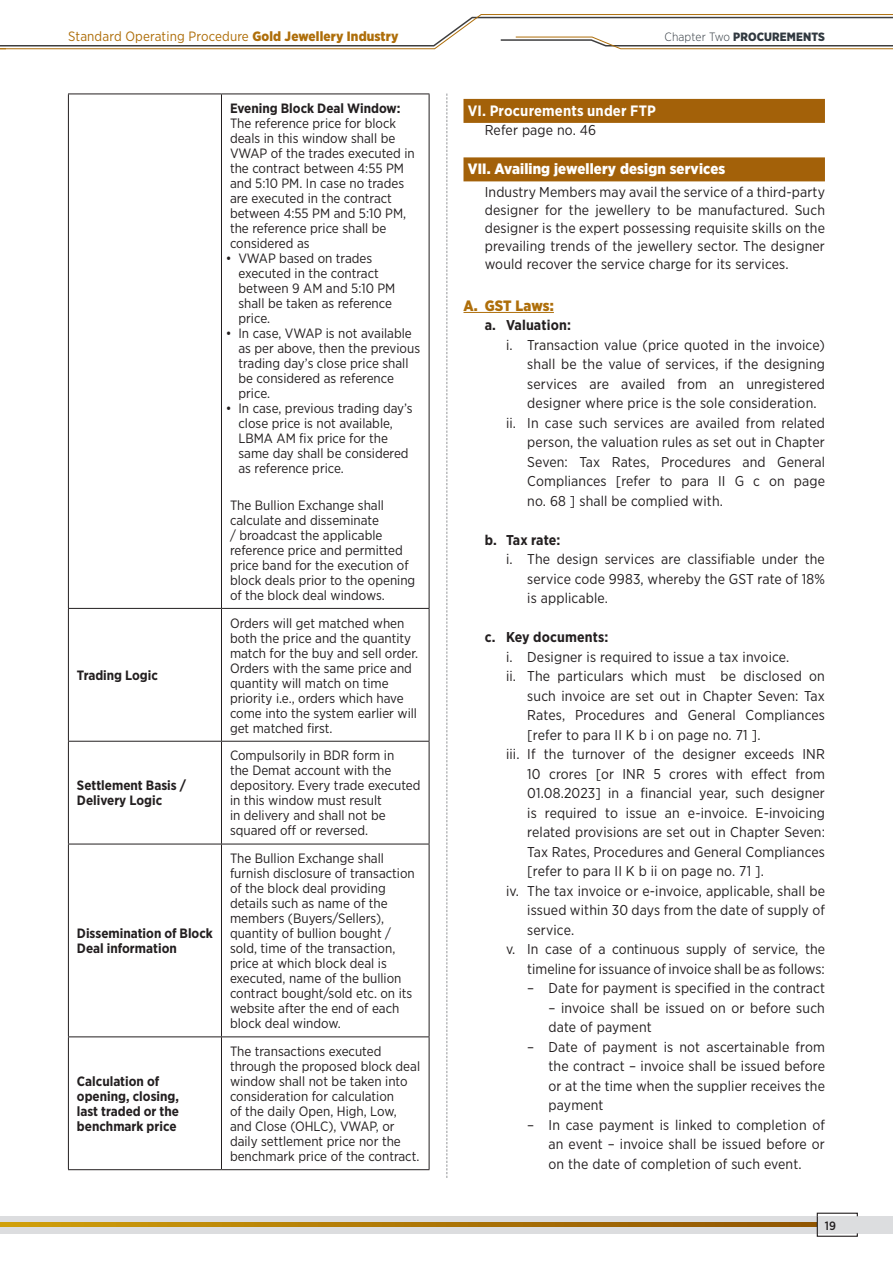
<style>
.page{position:relative;width:893px;height:1263px;background:#fff}
.page>*{position:absolute;margin:0;border:0;box-sizing:border-box;transform-origin:0 0}
.t1{font:900 15px "Gotham Narrow";letter-spacing:.01em;color:#fff}
.t2{font:700 15px "Gotham Narrow";letter-spacing:.01em;color:#fff}
.t3{font:900 15px "Gotham Narrow";color:#ae6e0a}
.t4{font:14.25px/19.5px "Gotham Narrow";letter-spacing:.01em;color:#231f20;text-align:justify}
.t5{font:700 14.25px "Gotham Narrow";letter-spacing:.01em;color:#231f20}
.t6{font:13.5px/15px "Gotham Narrow";color:#231f20}
.t7{font:700 13.5px/15px "Gotham Narrow";color:#231f20}
.t8{font:13.5px "Gotham Narrow";letter-spacing:.01em;color:#ae6e0a}
.t9{font:900 12px "Gotham Narrow";letter-spacing:.01em;color:#313940}
.t10{font:500 12px "Gotham Narrow";color:#231f20}
.s1{font-weight:900}
.s2{font-weight:300}
</style>
<div class="page">
<div style="left:0;top:1216px;width:893px;height:17px;background:#dcdddf"></div>
<svg style="left:1px;top:1222px;width:815px;height:5px;background:#af7906"></svg>
<svg style="left:816px;top:1215px;width:42px;height:22px"></svg>
<div style="left:817px;top:1212px;width:41px;height:5px;border:1px solid #231f20"></div>
<svg style="left:0;top:14px;width:893px;height:36px"></svg>
<svg style="left:446px;top:94px;width:1px;height:1084px"></svg>
<hr style="left:68px;top:94px;width:153px;height:1px;background:#231f20">
<hr style="left:68px;top:94px;width:1px;height:514px;background:#231f20">
<hr style="left:221px;top:94px;width:208px;height:1px;background:#231f20">
<hr style="left:221px;top:94px;width:1px;height:514px;background:#231f20">
<hr style="left:429px;top:94px;width:1px;height:514px;background:#231f20">
<hr style="left:68px;top:608px;width:153px;height:1px;background:#231f20">
<hr style="left:68px;top:609px;width:1px;height:132px;background:#231f20">
<hr style="left:221px;top:608px;width:208px;height:1px;background:#231f20">
<hr style="left:221px;top:609px;width:1px;height:132px;background:#231f20">
<hr style="left:429px;top:609px;width:1px;height:132px;background:#231f20">
<hr style="left:68px;top:741px;width:153px;height:1px;background:#231f20">
<hr style="left:68px;top:742px;width:1px;height:102px;background:#231f20">
<hr style="left:221px;top:741px;width:208px;height:1px;background:#231f20">
<hr style="left:221px;top:742px;width:1px;height:102px;background:#231f20">
<hr style="left:429px;top:742px;width:1px;height:102px;background:#231f20">
<hr style="left:68px;top:844px;width:153px;height:1px;background:#231f20">
<hr style="left:68px;top:844px;width:1px;height:192px;background:#231f20">
<hr style="left:221px;top:844px;width:208px;height:1px;background:#231f20">
<hr style="left:221px;top:844px;width:1px;height:192px;background:#231f20">
<hr style="left:429px;top:844px;width:1px;height:192px;background:#231f20">
<hr style="left:68px;top:1036px;width:153px;height:1px;background:#231f20">
<hr style="left:68px;top:1037px;width:1px;height:132px;background:#231f20">
<hr style="left:221px;top:1036px;width:208px;height:1px;background:#231f20">
<hr style="left:221px;top:1037px;width:1px;height:132px;background:#231f20">
<hr style="left:429px;top:1037px;width:1px;height:132px;background:#231f20">
<hr style="left:68px;top:1169px;width:153px;height:1px;background:#231f20">
<hr style="left:221px;top:1169px;width:208px;height:1px;background:#231f20">
<div style="left:463px;top:99px;width:362px;height:24px;background:#a36109"></div>
<div style="left:463px;top:157px;width:362px;height:24px;background:#a36109"></div>
<hr style="left:463px;top:312px;width:91px;height:1px;background:#ae6e0a">
<p class="t8" style="left:68px;top:28px;width:332px">Standard Operating Procedure <span class="s1">Gold Jewellery Industry</span></p>
<p class="t7" style="left:77px;top:668px;width:83px">Trading Logic</p>
<p class="t7" style="left:77px;top:778px;width:111px">Settlement Basis /<br>Delivery Logic</p>
<p class="t7" style="left:77px;top:926px;width:138px">Dissemination of Block<br>Deal information</p>
<p class="t7" style="left:77px;top:1074px;width:104px">Calculation of opening, closing, last traded or the benchmark price</p>
<p class="t7" style="left:230px;top:101px;width:172px">Evening Block Deal Window:</p>
<p class="t6" style="left:230px;top:116px;width:186px">The reference price for block deals in this window shall be<br>VWAP of the trades executed in the contract between 4:55 PM and 5:10 PM. In case no trades are executed in the contract between 4:55 PM and 5:10 PM, the reference price shall be considered as</p>
<p class="t6" style="left:238px;top:251px;width:158px;text-indent:-13px">• VWAP based on trades executed in the contract between 9 AM and 5:10 PM shall be taken as reference price.</p>
<p class="t6" style="left:238px;top:326px;width:183px;text-indent:-13px">• In case, VWAP is not available as per above, then the previous trading day’s close price shall be considered as reference price.</p>
<p class="t6" style="left:238px;top:401px;width:176px;text-indent:-13px">• In case, previous trading day’s close price is not available,<br>LBMA AM fix price for the same day shall be considered as reference price.</p>
<p class="t6" style="left:230px;top:497px;width:187px">The Bullion Exchange shall calculate and disseminate<br>/ broadcast the applicable reference price and permitted price band for the execution of block deals prior to the opening of the block deal windows.</p>
<p class="t6" style="left:230px;top:615px;width:190px">Orders will get matched when both the price and the quantity match for the buy and sell order.<br>Orders with the same price and quantity will match on time priority i.e., orders which have come into the system earlier will get matched first.</p>
<p class="t6" style="left:230px;top:748px;width:192px">Compulsorily in BDR form in<br>the Demat account with the depository. Every trade executed in this window must result<br>in delivery and shall not be squared off or reversed.</p>
<p class="t6" style="left:230px;top:851px;width:186px">The Bullion Exchange shall furnish disclosure of transaction of the block deal providing details such as name of the members (Buyers/Sellers), quantity of bullion bought / sold, time of the transaction, price at which block deal is executed, name of the bullion contract bought/sold etc. on its website after the end of each block deal window.</p>
<p class="t6" style="left:230px;top:1043px;width:192px">The transactions executed through the proposed block deal window shall not be taken into consideration for calculation<br>of the daily Open, High, Low, and Close (OHLC), VWAP, or daily settlement price nor the benchmark price of the contract.</p>
<p class="t9" style="left:664px;top:29px;width:162px"><span class="s2">Chapter Two</span> PROCUREMENTS</p>
<p class="t2" style="left:468px;top:101px;width:190px">VI. Procurements under FTP</p>
<p class="t4" style="left:485px;top:120px;width:113px">Refer page no. 46</p>
<p class="t1" style="left:468px;top:159px;width:259px">VII. Availing jewellery design services</p>
<p class="t4" style="left:485px;top:182px;width:342px;line-height:18px">Industry Members may avail the service of a third-party designer for the jewellery to be manufactured. Such designer is the expert possessing requisite skills on the prevailing trends of the jewellery sector. The designer would recover the service charge for its services.</p>
<p class="t3" style="left:463px;top:296px;width:92px">A. GST Laws:</p>
<p class="t5" style="left:485px;top:316px;width:88px">a. Valuation:</p>
<p class="t4" style="left:506px;top:335px;width:320px">i. Transaction value (price quoted in the invoice)</p>
<p class="t4" style="left:527px;top:354px;width:299px">shall be the value of services, if the designing</p>
<p class="t4" style="left:527px;top:374px;width:299px">services are availed from an unregistered</p>
<p class="t4" style="left:527px;top:393px;width:291px">designer where price is the sole consideration.</p>
<p class="t4" style="left:506px;top:413px;width:320px">ii. In case such services are availed from related</p>
<p class="t4" style="left:527px;top:432px;width:299px">person, the valuation rules as set out in Chapter</p>
<p class="t4" style="left:527px;top:452px;width:299px">Seven: Tax Rates, Procedures and General</p>
<p class="t4" style="left:527px;top:471px;width:299px">Compliances [refer to para II G c on page</p>
<p class="t4" style="left:527px;top:491px;width:197px">no. 68 ] shall be complied with.</p>
<p class="t5" style="left:485px;top:531px;width:77px">b. Tax rate:</p>
<p class="t4" style="left:527px;top:549px;width:299px;text-indent:-21px">i. The design services are classifiable under the service code 9983, whereby the GST rate of 18% is applicable.</p>
<p class="t5" style="left:485px;top:628px;width:125px">c. Key documents:</p>
<p class="t4" style="left:506px;top:647px;width:285px">i. Designer is required to issue a tax invoice.</p>
<p class="t4" style="left:506px;top:666px;width:320px">ii. The particulars which must be disclosed on</p>
<p class="t4" style="left:527px;top:686px;width:299px">such invoice are set out in Chapter Seven: Tax</p>
<p class="t4" style="left:527px;top:705px;width:299px">Rates, Procedures and General Compliances</p>
<p class="t4" style="left:527px;top:725px;width:235px">[refer to para II K b i on page no. 71 ].</p>
<p class="t4" style="left:506px;top:744px;width:320px">iii. If the turnover of the designer exceeds INR</p>
<p class="t4" style="left:527px;top:764px;width:299px">10 crores [or INR 5 crores with effect from</p>
<p class="t4" style="left:527px;top:783px;width:299px">01.08.2023] in a financial year, such designer</p>
<p class="t4" style="left:527px;top:803px;width:299px">is required to issue an e-invoice. E-invoicing</p>
<p class="t4" style="left:527px;top:822px;width:299px">related provisions are set out in Chapter Seven:</p>
<p class="t4" style="left:527px;top:842px;width:299px">Tax Rates, Procedures and General Compliances</p>
<p class="t4" style="left:527px;top:861px;width:238px">[refer to para II K b ii on page no. 71 ].</p>
<p class="t4" style="left:506px;top:881px;width:320px">iv. The tax invoice or e-invoice, applicable, shall be</p>
<p class="t4" style="left:527px;top:900px;width:299px">issued within 30 days from the date of supply of</p>
<p class="t4" style="left:527px;top:920px;width:48px">service.</p>
<p class="t4" style="left:506px;top:939px;width:320px">v. In case of a continuous supply of service, the</p>
<p class="t4" style="left:527px;top:959px;width:299px">timeline for issuance of invoice shall be as follows:</p>
<p class="t4" style="left:527px;top:978px;width:299px">– Date for payment is specified in the contract</p>
<p class="t4" style="left:549px;top:998px;width:278px">– invoice shall be issued on or before such date of payment</p>
<p class="t4" style="left:549px;top:1037px;width:278px;text-indent:-21px">– Date of payment is not ascertainable from the contract – invoice shall be issued before or at the time when the supplier receives the payment</p>
<p class="t4" style="left:549px;top:1115px;width:278px;text-indent:-21px">– In case payment is linked to completion of an event – invoice shall be issued before or on the date of completion of such event.</p>
<p class="t10" style="left:825px;top:1218px;width:13px">19</p>
</div>
